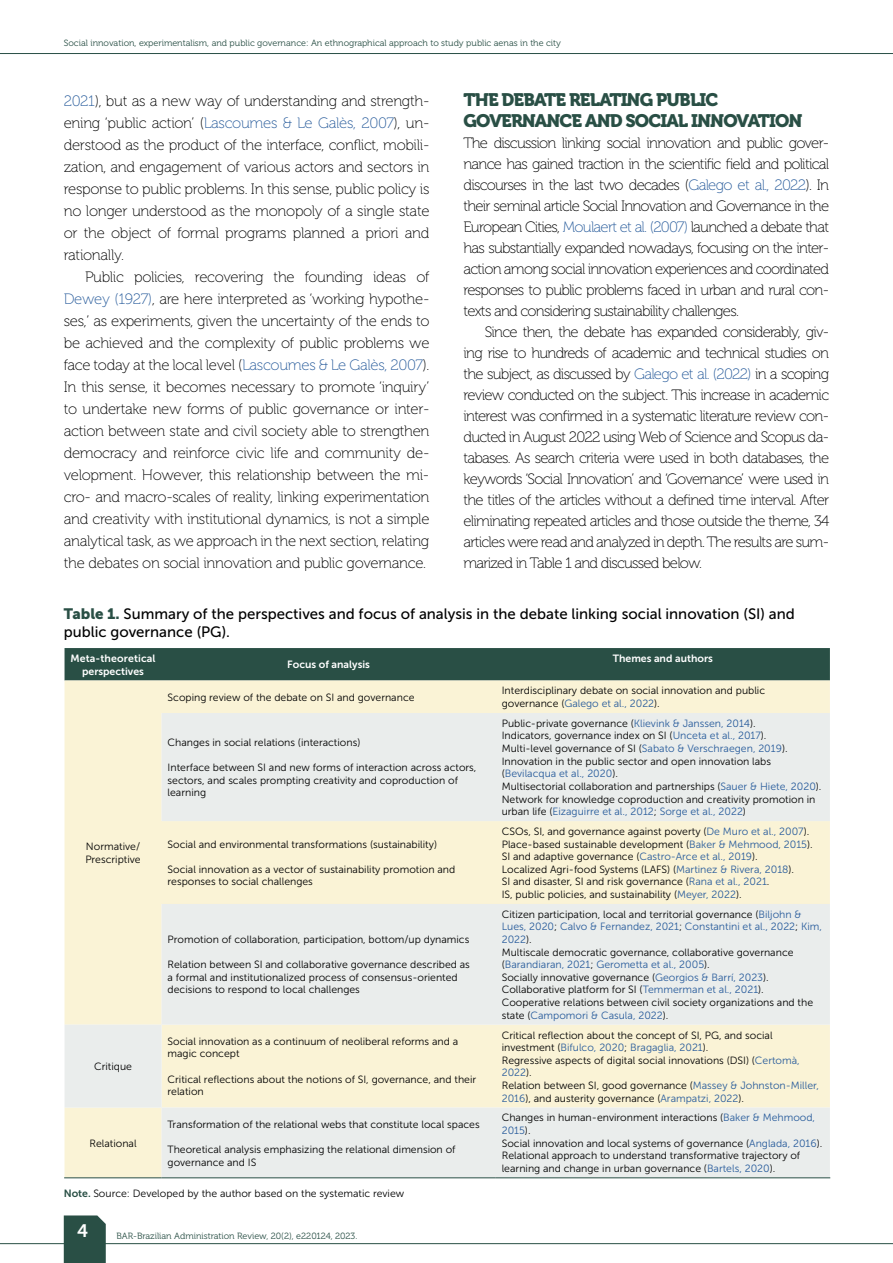
<style>
.page{position:relative;width:893px;height:1263px;background:#fff}
.page>*{position:absolute;margin:0;border:0;box-sizing:border-box;transform-origin:0 0}
.t1{font:18px/21px "Museo 900";letter-spacing:-.05em;color:#294f45}
.t2{font:18px "Museo Sans 700";color:#fff}
.t3{font:15px/22px "Museo 100";letter-spacing:-.05em;color:#000;text-align:justify}
.t4{font:15px/18px "Museo Sans 500";color:#000}
.t5{font:10.5px/12.6px "Museo Sans 300";color:#000}
.t6{font:10.5px/12.6px "Museo Sans 700";color:#fff;text-align:center}
.t7{font:9px "Museo 300";color:#294f45}
.s1{color:#275b9b}
.s2{font-family:"Museo Sans 900";color:#294f45}
.s3{font-family:"Museo Sans 700";color:#294f45}
</style>
<div class="page">
<div style="left:64px;top:1215px;width:42px;height:48px;background:#294f45"></div>
<hr style="left:0;top:53px;width:893px;height:1px;background:#294f45">
<hr style="left:0;top:1243px;width:893px;height:1px;background:#294f45">
<div style="left:65px;top:648px;width:765px;height:32px;background:#294f45"></div>
<div style="left:65px;top:680px;width:765px;height:33px;background:#faf3d6"></div>
<svg style="left:65px;top:713px;width:765px;height:464px;background:#f0efe2"></svg>
<hr style="left:64px;top:1177px;width:98px;height:1px;background:#294f45">
<hr style="left:162px;top:1177px;width:334px;height:1px;background:#294f45">
<hr style="left:496px;top:1177px;width:334px;height:1px;background:#294f45">
<p class="t7" style="left:64px;top:38px;width:499px">Social innovation, experimentalism, and public governance: An ethnographical approach to study public aenas in the city</p>
<p class="t3" style="left:64px;top:90px;width:367px"><span class="s1">2021</span>), but as a new way of understanding and strength&shy;ening ‘public action’ (<span class="s1">Lascoumes &amp; Le Galès, 2007</span>), un&shy;derstood as the product of the interface, conflict, mobili&shy;zation, and engagement of various actors and sectors in response to public problems. In this sense, public policy is no longer understood as the monopoly of a single state or the object of formal programs planned a priori and rationally.</p>
<p class="t3" style="left:64px;top:266px;width:367px;text-indent:21px">Public policies, recovering the founding ideas of <span class="s1">Dewey (1927)</span>, are here interpreted as ‘working hypothe&shy;ses,’ as experiments, given the uncertainty of the ends to be achieved and the complexity of public problems we face today at the local level (<span class="s1">Lascoumes &amp; Le Galès, 2007</span>).<br>In this sense, it becomes necessary to promote ‘inquiry’ to undertake new forms of public governance or inter&shy;action between state and civil society able to strengthen democracy and reinforce civic life and community de&shy;velopment. However, this relationship between the mi&shy;cro- and macro-scales of reality, linking experimentation and creativity with institutional dynamics, is not a simple analytical task, as we approach in the next section, relating the debates on social innovation and public governance.</p>
<h1 class="t1" style="left:463px;top:89px;width:341px">THE DEBATE RELATING PUBLIC<br>GOVERNANCE AND SOCIAL INNOVATION</h1>
<p class="t3" style="left:463px;top:133px;width:367px;line-height:21px">The discussion linking social innovation and public gover&shy;nance has gained traction in the scientific field and political discourses in the last two decades (<span class="s1">Galego et al., 2022</span>). In their seminal article Social Innovation and Governance in the European Cities, <span class="s1">Moulaert et al. (2007)</span> launched a debate that has substantially expanded nowadays, focusing on the inter&shy;action among social innovation experiences and coordinated responses to public problems faced in urban and rural con&shy;texts and considering sustainability challenges.</p>
<p class="t3" style="left:463px;top:322px;width:367px;line-height:21px;text-indent:21px">Since then, the debate has expanded considerably, giv&shy;ing rise to hundreds of academic and technical studies on the subject, as discussed by <span class="s1">Galego et al. (2022)</span> in a scoping review conducted on the subject. This increase in academic interest was confirmed in a systematic literature review con&shy;ducted in August 2022 using Web of Science and Scopus da&shy;tabases. As search criteria were used in both databases, the keywords ‘Social Innovation’ and ‘Governance’ were used in the titles of the articles without a defined time interval. After eliminating repeated articles and those outside the theme, 34 articles were read and analyzed in depth. The results are sum&shy;marized in Table 1 and discussed below.</p>
<h2 class="t4" style="left:64px;top:605px;width:733px"><span class="s2">Table 1.</span> Summary of the perspectives and focus of analysis in the debate linking social innovation (SI) and public governance (PG).</h2>
<p class="t6" style="left:71px;top:652px;width:87px">Meta-theoretical perspectives</p>
<p class="t6" style="left:287px;top:658px;width:84px">Focus of analysis</p>
<p class="t6" style="left:613px;top:652px;width:102px">Themes and authors</p>
<p class="t5" style="left:85px;top:840px;width:57px">Normative/<br>Prescriptive</p>
<p class="t5" style="left:94px;top:1060px;width:39px">Critique</p>
<p class="t5" style="left:89px;top:1137px;width:49px">Relational</p>
<p class="t5" style="left:168px;top:691px;width:248px">Scoping review of the debate on SI and governance</p>
<p class="t5" style="left:502px;top:684px;width:265px">Interdisciplinary debate on social innovation and public governance (<span class="s1">Galego et al., 2022</span>).</p>
<p class="t5" style="left:168px;top:736px;width:194px">Changes in social relations (interactions)</p>
<p class="t5" style="left:168px;top:761px;width:310px">Interface between SI and new forms of interaction across actors, sectors, and scales prompting creativity and coproduction of learning</p>
<p class="t5" style="left:502px;top:717px;width:321px">Public-private governance (<span class="s1">Klievink &amp; Janssen, 2014</span>).<br>Indicators, governance index on SI (<span class="s1">Unceta et al., 2017</span>).<br>Multi-level governance of SI (<span class="s1">Sabato &amp; Verschraegen, 2019</span>).<br>Innovation in the public sector and open innovation labs (<span class="s1">Bevilacqua et al., 2020</span>).<br>Multisectorial collaboration and partnerships (<span class="s1">Sauer &amp; Hiete, 2020</span>).<br>Network for knowledge coproduction and creativity promotion in urban life (<span class="s1">Eizaguirre et al., 2012</span>; <span class="s1">Sorge et al., 2022</span>)</p>
<p class="t5" style="left:168px;top:838px;width:271px">Social and environmental transformations (sustainability)</p>
<p class="t5" style="left:168px;top:863px;width:289px">Social innovation as a vector of sustainability promotion and responses to social challenges</p>
<p class="t5" style="left:168px;top:933px;width:303px">Promotion of collaboration, participation, bottom/up dynamics</p>
<p class="t5" style="left:168px;top:958px;width:304px">Relation between SI and collaborative governance described as a formal and institutionalized process of consensus-oriented decisions to respond to local challenges</p>
<p class="t5" style="left:168px;top:1035px;width:292px">Social innovation as a continuum of neoliberal reforms and a magic concept</p>
<p class="t5" style="left:168px;top:1073px;width:310px">Critical reflections about the notions of SI, governance, and their relation</p>
<p class="t5" style="left:168px;top:1118px;width:314px">Transformation of the relational webs that constitute local spaces</p>
<p class="t5" style="left:168px;top:1143px;width:289px">Theoretical analysis emphasizing the relational dimension of governance and IS</p>
<p class="t5" style="left:502px;top:825px;width:313px">CSOs, SI, and governance against poverty (<span class="s1">De Muro et al., 2007</span>).<br>Place-based sustainable development (<span class="s1">Baker &amp; Mehmood, 2015</span>).<br>SI and adaptive governance (<span class="s1">Castro-Arce et al., 2019</span>).<br>Localized Agri-food Systems (LAFS) (<span class="s1">Martinez &amp; Rivera, 2018</span>).<br>SI and disaster, SI and risk governance (<span class="s1">Rana et al., 2021</span>.<br>IS, public policies, and sustainability (<span class="s1">Meyer, 2022</span>).</p>
<p class="t5" style="left:502px;top:908px;width:322px">Citizen participation, local and territorial governance (<span class="s1">Biljohn &amp; Lues, 2020</span>; <span class="s1">Calvo &amp; Fernandez, 2021</span>; <span class="s1">Constantini et al., 2022</span>; <span class="s1">Kim, 2022</span>).<br>Multiscale democratic governance, collaborative governance (<span class="s1">Barandiaran, 2021</span>; <span class="s1">Gerometta et al., 2005</span>).<br>Socially innovative governance (<span class="s1">Georgios &amp; Barrí, 2023</span>).<br>Collaborative platform for SI (<span class="s1">Temmerman et al., 2021</span>).<br>Cooperative relations between civil society organizations and the state (<span class="s1">Campomori &amp; Casula, 2022</span>).</p>
<p class="t5" style="left:502px;top:1029px;width:319px">Critical reflection about the concept of SI, PG, and social investment (<span class="s1">Bifulco, 2020</span>; <span class="s1">Bragaglia, 2021</span>).<br>Regressive aspects of digital social innovations (DSI) (<span class="s1">Certomà, 2022</span>).<br>Relation between SI, good governance (<span class="s1">Massey &amp; Johnston-Miller, 2016</span>), and austerity governance (<span class="s1">Arampatzi, 2022</span>).</p>
<p class="t5" style="left:502px;top:1111px;width:322px">Changes in human-environment interactions (<span class="s1">Baker &amp; Mehmood, 2015</span>).<br>Social innovation and local systems of governance (<span class="s1">Anglada, 2016</span>).<br>Relational approach to understand transformative trajectory of learning and change in urban governance (<span class="s1">Bartels, 2020</span>).</p>
<p class="t5" style="left:64px;top:1187px;width:342px"><span class="s3">Note.</span> Source: Developed by the author based on the systematic review</p>
<h1 class="t2" style="left:77px;top:1221px;width:13px">4</h1>
<p class="t7" style="left:116px;top:1231px;width:242px">BAR-Brazilian Administration Review, 20(2), e220124, 2023.</p>
</div>
